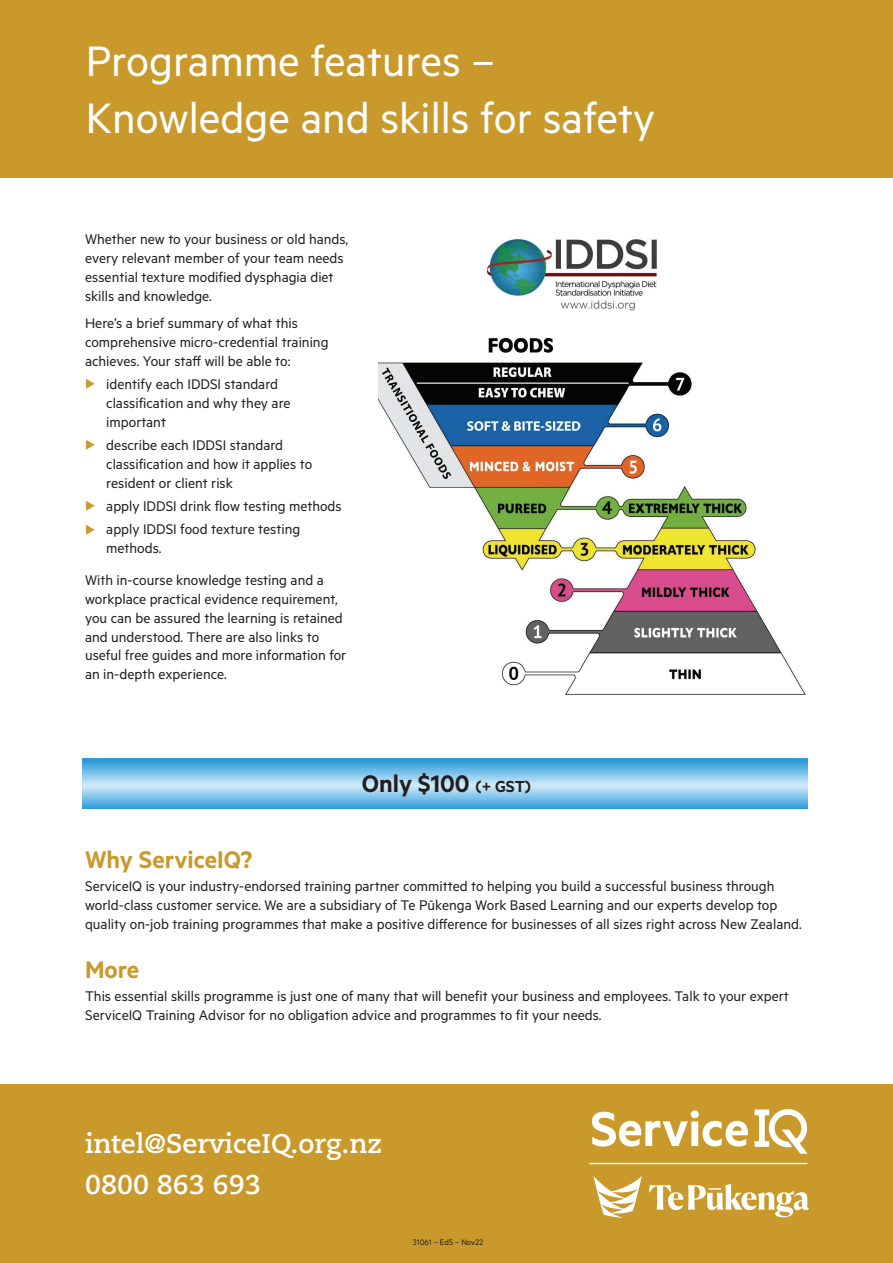
<style>
.page{position:relative;width:893px;height:1263px;background:#fff}
.page>*{position:absolute;margin:0;border:0;box-sizing:border-box;transform-origin:0 0}
.t1{font:48px/57.6px "Metric";color:#fff}
.t2{font:700 27px/41px "Caecilia LT Pro 75";color:#fff}
.t3{font:600 27px "Metric";color:#c9992b}
.t4{font:600 27px "Metric";color:#231f20}
.t5{font:15.75px/18.9px "Metric";color:#231f20}
.t6{font:10.8px/13px "Calibri";color:#040503;text-align:center}
.t7{font:9px "Metric";color:#231f20}
.s1{color:#c9992b}
.s2{font-size:18px}
</style>
<div class="page">
<div style="left:0;top:1084px;width:893px;height:179px;background:#c9992b"></div>
<div style="left:0;top:0;width:893px;height:178px;background:#c9992b"></div>
<img style="left:378px;top:238px;width:428px;height:457px">
<svg style="left:82px;top:759px;width:726px;height:49px;background:#7dc2e9"></svg>
<svg style="left:649px;top:1184px;width:160px;height:33px"></svg>
<svg style="left:593px;top:1176px;width:49px;height:42px"></svg>
<hr style="left:589px;top:1163px;width:218px;height:1px;background:#fff">
<svg style="left:592px;top:1110px;width:156px;height:36px"></svg>
<svg style="left:754px;top:1109px;width:54px;height:45px"></svg>
<h1 class="t1" style="left:86px;top:30px;width:571px">Programme features –<br>Knowledge and skills for safety</h1>
<p class="t5" style="left:85px;top:229px;width:265px">Whether new to your business or old hands, every relevant member of your team needs essential texture modified dysphagia diet skills and knowledge.</p>
<p class="t5" style="left:85px;top:313px;width:245px">Here’s a brief summary of what this comprehensive micro-credential training achieves. Your staff will be able to:</p>
<p class="t5" style="left:106px;top:374px;width:186px;text-indent:-21px"><span class="s1">◆</span> identify each IDDSI standard classification and why they are important</p>
<p class="t5" style="left:106px;top:435px;width:207px;text-indent:-21px"><span class="s1">◆</span> describe each IDDSI standard classification and how it applies to resident or client risk</p>
<p class="t5" style="left:85px;top:496px;width:258px"><span class="s1">◆</span> apply IDDSI drink flow testing methods</p>
<p class="t5" style="left:106px;top:519px;width:195px;text-indent:-21px"><span class="s1">◆</span> apply IDDSI food texture testing methods.</p>
<p class="t5" style="left:85px;top:570px;width:263px">With in-course knowledge testing and a workplace practical evidence requirement, you can be assured the learning is retained and understood. There are also links to useful free guides and more information for an in-depth experience.</p>
<h2 class="t4" style="left:362px;top:768px;width:171px">Only $100 <span class="s2">(+ GST)</span></h2>
<h2 class="t3" style="left:85px;top:843px;width:169px">Why ServiceIQ?</h2>
<p class="t5" style="left:85px;top:876px;width:718px">ServiceIQ is your industry-endorsed training partner committed to helping you build a successful business through world-class customer service. We are a subsidiary of Te Pūkenga Work Based Learning and our experts develop top quality on-job training programmes that make a positive difference for businesses of all sizes right across New Zealand.</p>
<h2 class="t3" style="left:85px;top:954px;width:56px">More</h2>
<p class="t5" style="left:85px;top:986px;width:705px">This essential skills programme is just one of many that will benefit your business and employees. Talk to your expert<br>ServiceIQ Training Advisor for no obligation advice and programmes to fit your needs.</p>
<p class="t6" style="left:435px;top:902px;width:290px">CreativeCommons Attribution-Sharealike 4.0 International License https://creativecommons.org/licenses/by-sa/4.0/</p>
<h2 class="t2" style="left:85px;top:1123px;width:298px">intel@ServiceIQ.org.nz<br>0800 863 693</h2>
<p class="t7" style="left:413px;top:1237px;width:72px">31061 – Ed5 – Nov22</p>
</div>
